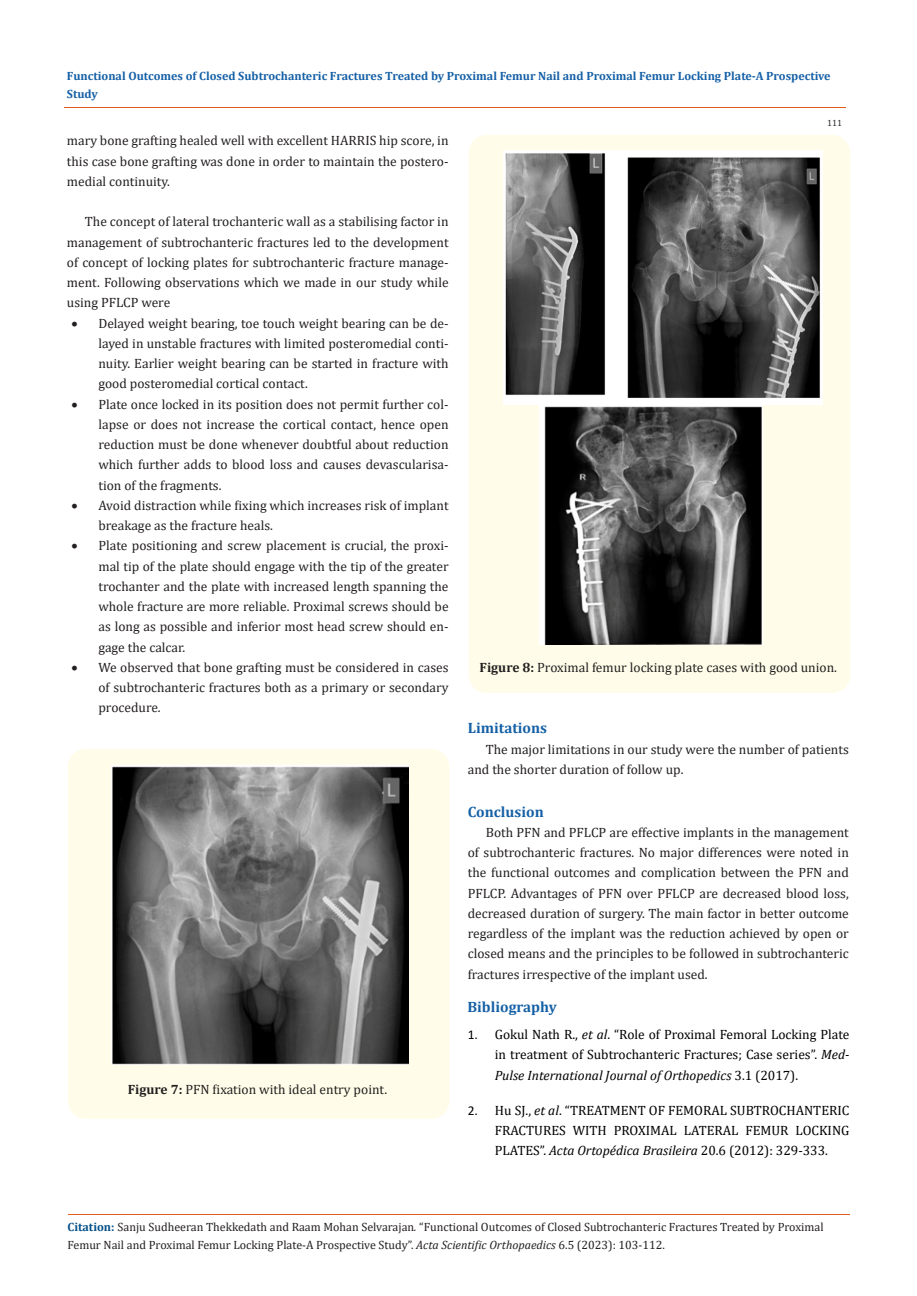
<style>
.page{position:relative;width:917px;height:1296px;background:#fff}
.page>*{position:absolute;margin:0;border:0;box-sizing:border-box;transform-origin:0 0}
.Normal__Web{font:700 15px "Cambria";color:#1560a6}
.Normal__Web-2{font:13.5px/20.2px "Cambria";color:#231f20;text-align:justify}
.t1{font:13.5px/20.2px "Cambria";color:#000;text-align:justify}
.t2{font:12px/18px "Cambria";color:#231f20}
.t3{font:700 12px/18px "Cambria";color:#1560a6}
.t4{font:9px "Cambria";color:#231f20}
.s1{font-weight:700}
.s2{font-family:"Calibri"}
.s3{font-style:italic}
.s4{font-weight:700;color:#035089}
</style>
<div class="page">
<div style="left:68px;top:749px;width:381px;height:370px;background:#fffde9;border-radius:18px"></div>
<img style="left:111px;top:765px;width:298px;height:300px">
<div style="left:468px;top:135px;width:382px;height:558px;background:#fffde9;border-radius:18px"></div>
<img style="left:503px;top:151px;width:319px;height:254px">
<img style="left:539px;top:405px;width:223px;height:239px">
<hr style="left:64px;top:108px;width:781px;height:1px;background:#e05d1a">
<hr style="left:68px;top:1214px;width:781px;height:1px;background:#e05d1a">
<p class="t3" style="left:67px;top:66px;width:765px">Functional Outcomes of Closed Subtrochanteric Fractures Treated by Proximal Femur Nail and Proximal Femur Locking Plate-A Prospective<br>Study</p>
<p class="Normal__Web-2" style="left:67px;top:131px;width:383px">mary bone grafting healed well with excellent HARRIS hip score, in this case bone grafting was done in order to maintain the postero&shy;medial continuity.</p>
<p class="Normal__Web-2" style="left:67px;top:212px;width:383px;text-indent:18px">The concept of lateral trochanteric wall as a stabilising factor in management of subtrochanteric fractures led to the development of concept of locking plates for subtrochanteric fracture manage&shy;ment. Following observations which we made in our study while using PFLCP were</p>
<p class="Normal__Web-2" style="left:98px;top:313px;width:351px;text-indent:-27px">• Delayed weight bearing, toe touch weight bearing can be de&shy;layed in unstable fractures with limited posteromedial conti&shy;nuity. Earlier weight bearing can be started in fracture with good posteromedial cortical contact.</p>
<p class="Normal__Web-2" style="left:98px;top:394px;width:351px;text-indent:-27px">• Plate once locked in its position does not permit further col&shy;lapse or does not increase the cortical contact, hence open reduction must be done whenever doubtful about reduction which further adds to blood loss and causes devascularisa&shy;tion of the fragments.</p>
<p class="Normal__Web-2" style="left:98px;top:495px;width:351px;text-indent:-27px">• Avoid distraction while fixing which increases risk of implant breakage as the fracture heals.</p>
<p class="Normal__Web-2" style="left:98px;top:536px;width:351px;text-indent:-27px">• Plate positioning and screw placement is crucial, the proxi&shy;mal tip of the plate should engage with the tip of the greater trochanter and the plate with increased length spanning the whole fracture are more reliable. Proximal screws should be as long as possible and inferior most head screw should en&shy;gage the calcar.</p>
<p class="Normal__Web-2" style="left:98px;top:657px;width:351px;text-indent:-27px">• We observed that bone grafting must be considered in cases of subtrochanteric fractures both as a primary or secondary procedure.</p>
<p class="Normal__Web-2" style="left:128px;top:1080px;width:261px"><span class="s1">Figure 7:</span> PFN fixation with ideal entry point.</p>
<p class="t4" style="left:827px;top:118px;width:16px">111</p>
<p class="Normal__Web-2" style="left:479px;top:657px;width:359px"><span class="s1">Figure 8:</span> Proximal femur locking plate cases with good union.</p>
<p class="Normal__Web" style="left:468px;top:718px;width:81px">Limitations</p>
<p class="Normal__Web-2" style="left:468px;top:739px;width:382px;text-indent:18px">The major limitations in our study were the number of patients and the shorter duration of follow up.</p>
<p class="Normal__Web" style="left:468px;top:801px;width:77px">Conclusion</p>
<p class="Normal__Web-2" style="left:468px;top:822px;width:382px;text-indent:18px">Both PFN and PFLCP are effective implants in the management of subtrochanteric fractures. No major differences were noted in the functional outcomes and complication between the PFN and PFLCP. Advantages of PFN over PFLCP are decreased blood loss, decreased duration of surgery. The main factor in better outcome regardless of the implant was the reduction achieved by open or closed means and the principles to be followed in subtrochanteric fractures irrespective of the implant used.</p>
<p class="Normal__Web" style="left:467px;top:996px;width:91px">Bibliography</p>
<p class="t1" style="left:495px;top:1024px;width:356px;text-indent:-27px"><span class="s2">1.</span> Gokul Nath R., <span class="s3">et al</span>. “Role of Proximal Femoral Locking Plate in treatment of Subtrochanteric Fractures; Case series”. <span class="s3">Med-Pulse International Journal of Orthopedics</span> 3.1 (2017).</p>
<p class="t1" style="left:495px;top:1100px;width:356px;text-indent:-27px"><span class="s2">2.</span> Hu SJ., <span class="s3">et al</span>. “TREATMENT OF FEMORAL SUBTROCHANTERIC FRACTURES WITH PROXIMAL LATERAL FEMUR LOCKING PLATES”. <span class="s3">Acta Ortopédica Brasileira</span> 20.6 (2012): 329-333.</p>
<p class="t2" style="left:68px;top:1218px;width:757px"><span class="s4">Citation:</span> Sanju Sudheeran Thekkedath and Raam Mohan Selvarajan<span class="s3">.</span> “Functional Outcomes of Closed Subtrochanteric Fractures Treated by Proximal<br>Femur Nail and Proximal Femur Locking Plate-A Prospective Study”. <span class="s3">Acta Scientific Orthopaedics</span> 6.5 (2023): 103-112.</p>
</div>
